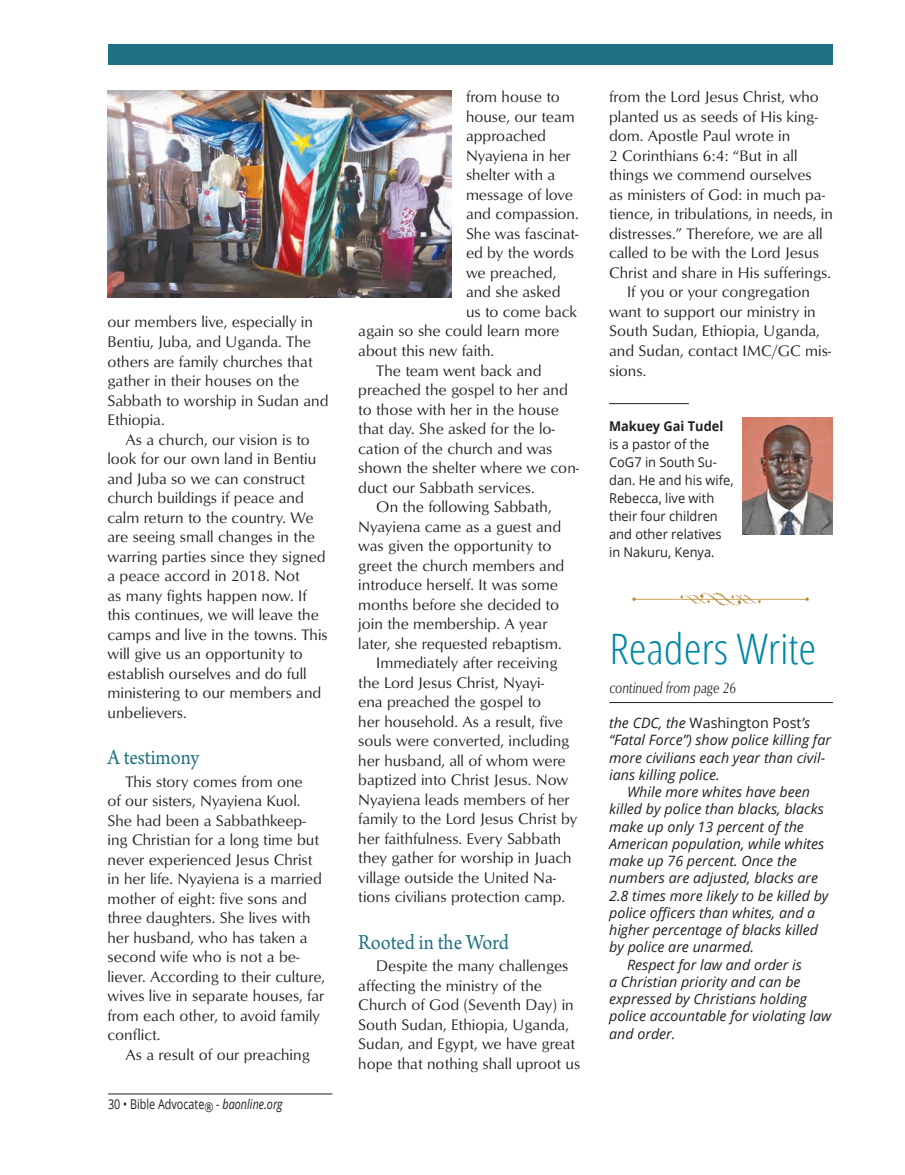
<style>
.page{position:relative;width:905px;height:1175px;background:#fff}
.page>*{position:absolute;margin:0;border:0;box-sizing:border-box;transform-origin:0 0}
.Atricle_-_Sidebar_Ti{font:300 condensed 42px "Open Sans";letter-spacing:-.005em;color:#0087a6;scale:1.09 1}
.Article_-_Subhead{font:22.5px "Arno Pro";color:#1f7283;scale:.9 1}
.Article_-_Main_text{font:15.75px/19.5px "Optimum Roman DTC";color:#231f20}
.Article_-_Title_-_Ar{font:15.75px "Optimum Roman Italic DTC";letter-spacing:-.005em;color:#231f20;scale:.8 1}
.Letters{font:italic 14.25px/17.2px "Open Sans";color:#231f20}
.Article_-_Bio{font:13.5px/18px "Open Sans";color:#231f20;scale:.95 1}
.Article_-_Bio-2{font:13.5px "Open Sans";color:#231f20;scale:.8 1}
.s1{font-style:italic}
.s2{font-weight:700}
.s3{font-style:normal}
</style>
<div class="page">
<hr style="left:108px;top:1093px;width:224px;height:1px;background:#231f20">
<hr style="left:609px;top:403px;width:80px;height:1px;background:#231f20">
<div style="left:108px;top:45px;width:724px;height:20px;background:#1f7283"></div>
<img style="left:107px;top:90px;width:345px;height:207px">
<hr style="left:609px;top:702px;width:224px;height:1px;background:#231f20">
<img style="left:742px;top:418px;width:90px;height:116px">
<img style="left:632px;top:592px;width:177px;height:14px">
<p class="Article_-_Main_text" style="left:107px;top:312px;width:222px">our members live, especially in<br>Bentiu, Juba, and Uganda. The others are family churches that gather in their houses on the<br>Sabbath to worship in Sudan and<br>Ethiopia.</p>
<p class="Article_-_Main_text" style="left:107px;top:429px;width:222px;text-indent:18px">As a church, our vision is to look for our own land in Bentiu and Juba so we can construct church buildings if peace and calm return to the country. We are seeing small changes in the warring parties since they signed a peace accord in 2018. Not<br>as many fights happen now. If this continues, we will leave the camps and live in the towns. This will give us an opportunity to establish ourselves and do full ministering to our members and unbelievers.</p>
<p class="Article_-_Subhead" style="left:107px;top:744px;width:104px">A testimony</p>
<p class="Article_-_Main_text" style="left:107px;top:771px;width:219px;text-indent:18px">This story comes from one<br>of our sisters, Nyayiena Kuol.<br>She had been a Sabbathkeep&shy;ing Christian for a long time but never experienced Jesus Christ in her life. Nyayiena is a married mother of eight: five sons and three daughters. She lives with her husband, who has taken a second wife who is not a be&shy;liever. According to their culture, wives live in separate houses, far from each other, to avoid family conflict.</p>
<p class="Article_-_Main_text" style="left:125px;top:1044px;width:186px">As a result of our preaching</p>
<p class="Article_-_Bio-2" style="left:108px;top:1094px;width:220px">30 • Bible Advocate® - <span class="s1">baonline.org</span></p>
<p class="Article_-_Main_text" style="left:466px;top:87px;width:95px">from house to</p>
<p class="Article_-_Main_text" style="left:466px;top:107px;width:110px">house, our team</p>
<p class="Article_-_Main_text" style="left:466px;top:126px;width:82px">approached</p>
<p class="Article_-_Main_text" style="left:466px;top:146px;width:106px">Nyayiena in her</p>
<p class="Article_-_Main_text" style="left:466px;top:165px;width:91px">shelter with a</p>
<p class="Article_-_Main_text" style="left:466px;top:185px;width:108px">message of love</p>
<p class="Article_-_Main_text" style="left:466px;top:204px;width:114px">and compassion.</p>
<p class="Article_-_Main_text" style="left:466px;top:224px;width:114px">She was fascinat-</p>
<p class="Article_-_Main_text" style="left:466px;top:243px;width:109px">ed by the words</p>
<p class="Article_-_Main_text" style="left:466px;top:263px;width:92px">we preached,</p>
<p class="Article_-_Main_text" style="left:466px;top:282px;width:96px">and she asked</p>
<p class="Article_-_Main_text" style="left:466px;top:302px;width:112px">us to come back</p>
<p class="Article_-_Main_text" style="left:358px;top:321px;width:203px">again so she could learn more</p>
<p class="Article_-_Main_text" style="left:358px;top:341px;width:137px">about this new faith.</p>
<p class="Article_-_Main_text" style="left:358px;top:360px;width:222px;text-indent:18px">The team went back and preached the gospel to her and to those with her in the house that day. She asked for the lo&shy;cation of the church and was shown the shelter where we con&shy;duct our Sabbath services.</p>
<p class="Article_-_Main_text" style="left:358px;top:497px;width:207px;text-indent:18px">On the following Sabbath,<br>Nyayiena came as a guest and was given the opportunity to greet the church members and introduce herself. It was some months before she decided to join the membership. A year later, she requested rebaptism.</p>
<p class="Article_-_Main_text" style="left:358px;top:653px;width:220px;text-indent:18px">Immediately after receiving the Lord Jesus Christ, Nyayi-<br>ena preached the gospel to<br>her household. As a result, five souls were converted, including her husband, all of whom were baptized into Christ Jesus. Now<br>Nyayiena leads members of her family to the Lord Jesus Christ by her faithfulness. Every Sabbath they gather for worship in Juach village outside the United Na&shy;tions civilians protection camp.</p>
<p class="Article_-_Subhead" style="left:358px;top:929px;width:169px">Rooted in the Word</p>
<p class="Article_-_Main_text" style="left:358px;top:956px;width:223px;text-indent:18px">Despite the many challenges affecting the ministry of the<br>Church of God (Seventh Day) in<br>South Sudan, Ethiopia, Uganda,<br>Sudan, and Egypt, we have great hope that nothing shall uproot us</p>
<p class="Article_-_Main_text" style="left:609px;top:87px;width:225px">from the Lord Jesus Christ, who planted us as seeds of His king&shy;dom. Apostle Paul wrote in<br>2 Corinthians 6:4: “But in all things we commend ourselves<br>as ministers of God: in much pa&shy;tience, in tribulations, in needs, in distresses.” Therefore, we are all called to be with the Lord Jesus<br>Christ and share in His sufferings.</p>
<p class="Article_-_Main_text" style="left:609px;top:282px;width:224px;text-indent:18px">If you or your congregation want to support our ministry in<br>South Sudan, Ethiopia, Uganda, and Sudan, contact IMC/GC mis&shy;sions.</p>
<p class="Article_-_Bio" style="left:609px;top:417px;width:132px"><span class="s2">Makuey Gai Tudel </span>is a pastor of the<br>CoG7 in South Su&shy;dan. He and his wife,<br>Rebecca, live with their four children and other relatives in Nakuru, Kenya.</p>
<p class="Atricle_-_Sidebar_Ti" style="left:609px;top:620px;width:191px">Readers Write</p>
<p class="Article_-_Title_-_Ar" style="left:609px;top:679px;width:160px">continued from page 26</p>
<p class="Letters" style="left:609px;top:714px;width:223px">the CDC, the <span class="s3">Washington Post</span>’s “Fatal Force”) show police killing far more civilians each year than civil&shy;ians killing police.</p>
<p class="Letters" style="left:609px;top:783px;width:221px;text-indent:18px">While more whites have been killed by police than blacks, blacks make up only 13 percent of the<br>American population, while whites make up 76 percent. Once the numbers are adjusted, blacks are<br>2.8 times more likely to be killed by police officers than whites, and a higher percentage of blacks killed by police are unarmed.</p>
<p class="Letters" style="left:609px;top:955px;width:224px;text-indent:18px">Respect for law and order is<br>a Christian priority and can be expressed by Christians holding police accountable for violating law and order.</p>
</div>
